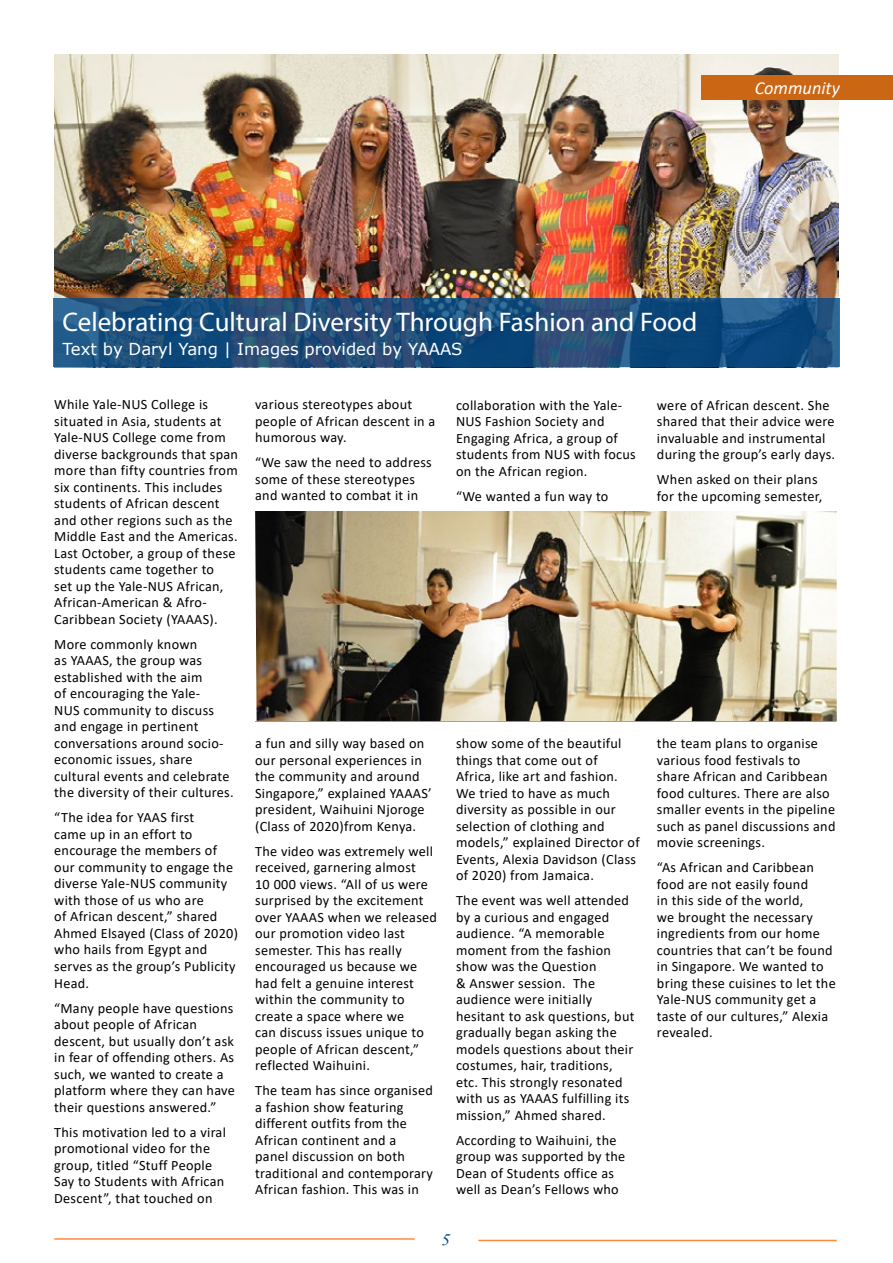
<style>
.page{position:relative;width:893px;height:1263px;background:#fff}
.page>*{position:absolute;margin:0;border:0;box-sizing:border-box;transform-origin:0 0}
.t1{font:27px "Myriad Pro";color:#fff}
.t2{font:italic 18.3px "Calibri";color:#fff}
.t3{font:italic 18px "Yale Design";color:#004b8d}
.t4{font:16.5px "Verdana";color:#fff}
.t5{font:14.25px/16.5px "Calibri";letter-spacing:.02em;color:#000}
</style>
<div class="page">
<hr style="left:54px;top:1238px;width:361px;height:2px;background:#ff893d">
<hr style="left:478px;top:1240px;width:359px;height:1px;background:#ff893d">
<img style="left:54px;top:54px;width:785px;height:244px">
<div style="left:702px;top:75px;width:191px;height:25px;background:#cb6614"></div>
<svg style="left:53px;top:298px;width:787px;height:69px;background:#1c4d7b"></svg>
<img style="left:255px;top:511px;width:582px;height:210px">
<p class="t2" style="left:755px;top:75px;width:87px">Community</p>
<h1 class="t1" style="left:63px;top:305px;width:636px">Celebrating Cultural Diversity Through Fashion and Food</h1>
<p class="t4" style="left:63px;top:338px;width:402px">Text by Daryl Yang | Images provided by YAAAS</p>
<p class="t5" style="left:54px;top:396px;width:185px">While Yale-NUS College is situated in Asia, students at<br>Yale-NUS College come from diverse backgrounds that span more than fifty countries from six continents. This includes students of African descent and other regions such as the<br>Middle East and the Americas.<br>Last October, a group of these students came together to<br>set up the Yale-NUS African,<br>African-American &amp; Afro-<br>Caribbean Society (YAAAS).</p>
<p class="t5" style="left:54px;top:636px;width:181px">More commonly known<br>as YAAAS, the group was established with the aim<br>of encouraging the Yale-<br>NUS community to discuss and engage in pertinent conversations around socio&shy;economic issues, share cultural events and celebrate the diversity of their cultures.</p>
<p class="t5" style="left:54px;top:809px;width:185px">“The idea for YAAS first<br>came up in an effort to encourage the members of our community to engage the diverse Yale-NUS community with those of us who are<br>of African descent,” shared<br>Ahmed Elsayed (Class of 2020) who hails from Egypt and serves as the group’s Publicity<br>Head.</p>
<p class="t5" style="left:54px;top:999px;width:182px">“Many people have questions about people of African descent, but usually don’t ask in fear of offending others. As such, we wanted to create a platform where they can have their questions answered.”</p>
<p class="t5" style="left:54px;top:1123px;width:173px">This motivation led to a viral promotional video for the group, titled “Stuff People<br>Say to Students with African<br>Descent”, that touched on</p>
<p class="t5" style="left:255px;top:396px;width:182px">various stereotypes about people of African descent in a humorous way.</p>
<p class="t5" style="left:255px;top:454px;width:178px">“We saw the need to address some of these stereotypes and wanted to combat it in</p>
<p class="t5" style="left:456px;top:396px;width:181px">collaboration with the Yale-<br>NUS Fashion Society and<br>Engaging Africa, a group of students from NUS with focus on the African region.</p>
<p class="t5" style="left:456px;top:487px;width:154px">“We wanted a fun way to</p>
<p class="t5" style="left:657px;top:396px;width:180px">were of African descent. She shared that their advice were invaluable and instrumental during the group’s early days.</p>
<p class="t5" style="left:657px;top:471px;width:167px">When asked on their plans for the upcoming semester,</p>
<p class="t5" style="left:255px;top:735px;width:178px">a fun and silly way based on our personal experiences in the community and around<br>Singapore,” explained YAAAS’ president, Waihuini Njoroge (Class of 2020)from Kenya.</p>
<p class="t5" style="left:255px;top:842px;width:183px">The video was extremely well received, garnering almost<br>10 000 views. “All of us were surprised by the excitement over YAAAS when we released our promotion video last semester. This has really encouraged us because we had felt a genuine interest within the community to create a space where we<br>can discuss issues unique to people of African descent,” reflected Waihuini.</p>
<p class="t5" style="left:255px;top:1082px;width:179px">The team has since organised a fashion show featuring different outfits from the<br>African continent and a panel discussion on both traditional and contemporary<br>African fashion. This was in</p>
<p class="t5" style="left:456px;top:735px;width:185px">show some of the beautiful things that come out of<br>Africa, like art and fashion.<br>We tried to have as much diversity as possible in our selection of clothing and models,” explained Director of<br>Events, Alexia Davidson (Class of 2020) from Jamaica.</p>
<p class="t5" style="left:456px;top:892px;width:180px">The event was well attended by a curious and engaged audience. “A memorable moment from the fashion show was the Question<br>&amp; Answer session. The audience were initially hesitant to ask questions, but gradually began asking the models questions about their costumes, hair, traditions, etc. This strongly resonated with us as YAAAS fulfilling its mission,” Ahmed shared.</p>
<p class="t5" style="left:456px;top:1131px;width:171px">According to Waihuini, the group was supported by the<br>Dean of Students office as well as Dean’s Fellows who</p>
<p class="t3" style="left:443px;top:1226px;width:9px">5</p>
<p class="t5" style="left:657px;top:735px;width:180px">the team plans to organise various food festivals to share African and Caribbean food cultures. There are also smaller events in the pipeline such as panel discussions and movie screenings.</p>
<p class="t5" style="left:657px;top:859px;width:180px">“As African and Caribbean food are not easily found<br>in this side of the world,<br>we brought the necessary ingredients from our home countries that can’t be found in Singapore. We wanted to bring these cuisines to let the<br>Yale-NUS community get a taste of our cultures,” Alexia revealed.</p>
</div>
